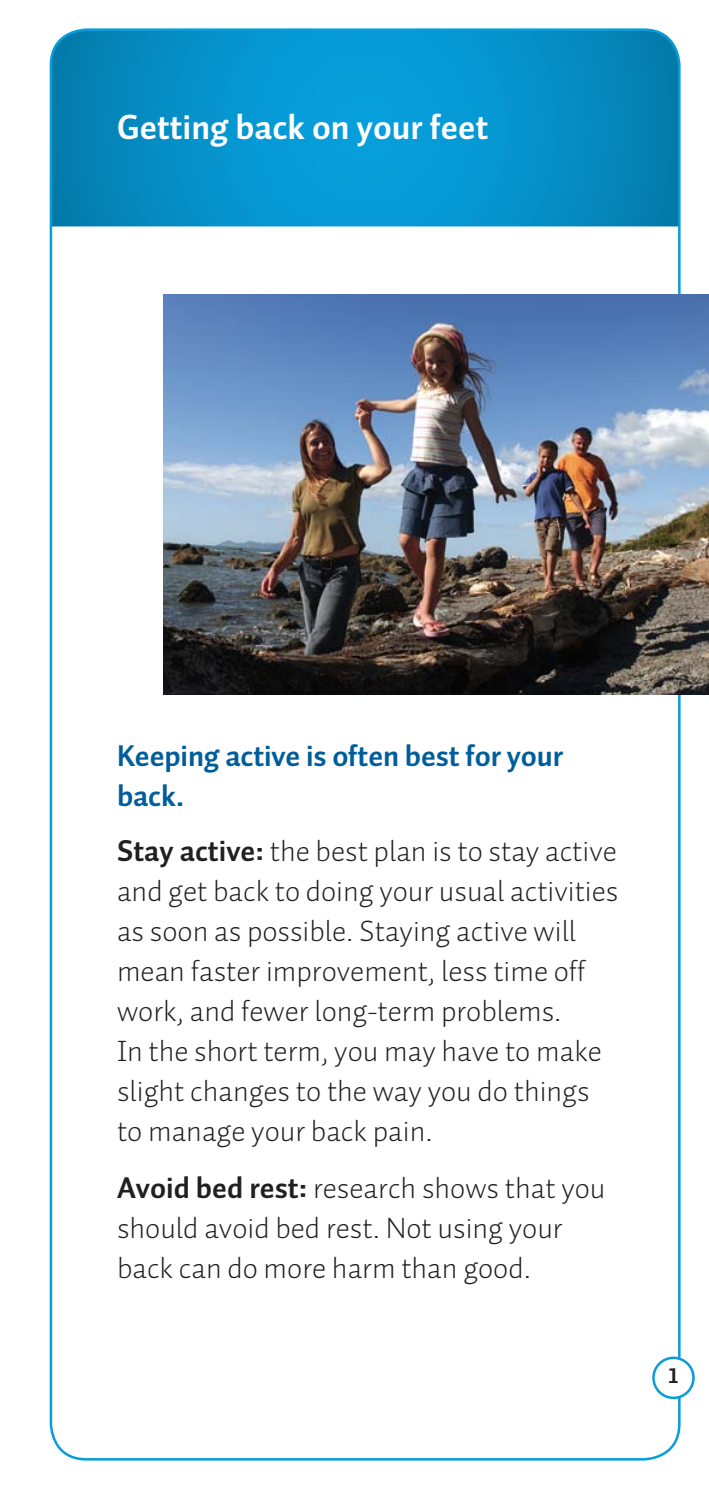
<style>
.page{position:relative;width:709px;height:1489px;background:#fff}
.page>*{position:absolute;margin:0;border:0;box-sizing:border-box;transform-origin:0 0}
.t1{font:35px "Auto 1 Bold LF";color:#fff}
.t2{font:300 30px/40px "Auto 1";color:#231f20}
.t3{font:30px/40px "Auto 1 Bold LF";letter-spacing:-.005em;color:#005d9c}
.t4{font:21.25px "Auto 1 Bold LF";color:#231f20}
.s1{font-family:"Auto 1 Bold LF";font-weight:400}
</style>
<div class="page">
<svg style="left:51px;top:30px;width:628px;height:196px;background:#0590c8"></svg>
<div style="left:652px;top:1356px;width:43px;height:42px;border:2px solid #069edb;border-radius:50%"></div>
<img style="left:164px;top:294px;width:545px;height:400px">
<p class="t1" style="left:117px;top:105px;width:373px">Getting back on your feet</p>
<p class="t3" style="left:117px;top:735px;width:448px">Keeping active is often best for your back.</p>
<p class="t2" style="left:117px;top:830px;width:503px"><span class="s1">Stay active:</span> the best plan is to stay active and get back to doing your usual activities as soon as possible. Staying active will mean faster improvement, less time off work, and fewer long-term problems.<br>In the short term, you may have to make slight changes to the way you do things to manage your back pain.</p>
<p class="t2" style="left:117px;top:1167px;width:490px"><span class="s1">Avoid bed rest:</span> research shows that you should avoid bed rest. Not using your back can do more harm than good.</p>
<p class="t4" style="left:668px;top:1362px;width:11px">1</p>
</div>
